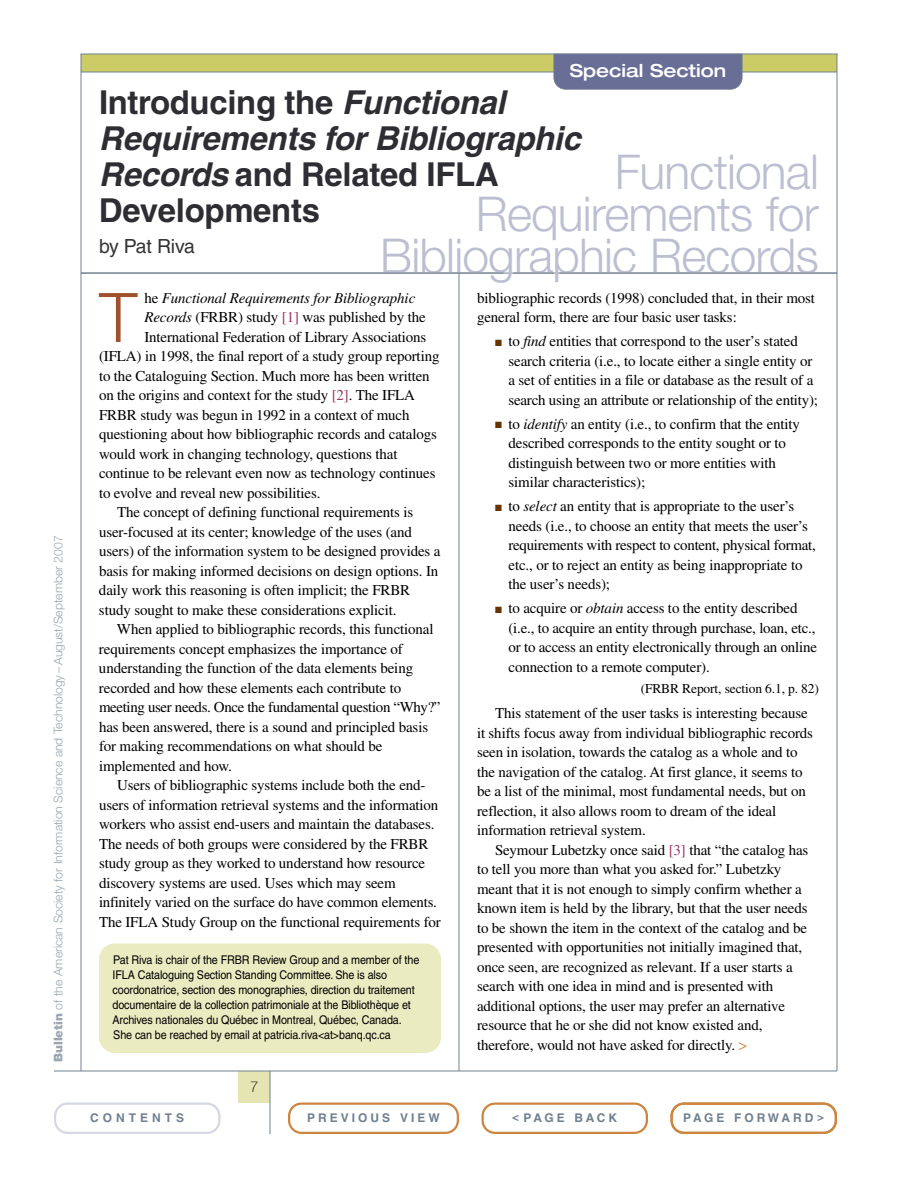
<style>
.page{position:relative;width:918px;height:1188px;background:#fff}
.page>*{position:absolute;margin:0;border:0;box-sizing:border-box;transform-origin:0 0}
.t1{font:300 68.55px "Helvetica Neue";color:#a0522d}
.t2{font:300 48px/42px "Helvetica Neue";letter-spacing:-.015em;color:#bcbed1;text-align:right}
.t3{font:italic 700 33px/36px "Helvetica";letter-spacing:-.01em;color:#2e2d33}
.t4{font:19.5px "Helvetica";letter-spacing:-.02em;color:#333}
.t5{font:500 expanded 18px "Helvetica Neue";color:#fff}
.t6{font:15px/19.5px "Times";letter-spacing:-.01em;color:#000}
.t7{font:italic 15px "Times";letter-spacing:-.01em;color:#000}
.t8{font:100 15px "Helvetica Neue";color:#000}
.t9{font:13.5px "Times";letter-spacing:-.01em;color:#000}
.t10{font:12px/15px "Helvetica";letter-spacing:-.01em;color:#000;scale:.9 1}
.t11{font:300 12px "Helvetica Neue";letter-spacing:-.005em;color:#9ba6b1}
.t12{font:700 12px "Helvetica";letter-spacing:.25em;color:#708090}
.t13{font:700 12px "Helvetica";letter-spacing:.215em;color:#708090}
.t14{font:700 12px "Helvetica";letter-spacing:.335em;color:#708090}
.s1{font-weight:900}
.s2{font-style:normal}
.s3{font-style:italic}
.s4{color:#936}
.s5{color:#630}
.s6{color:#cd853f}
</style>
<div class="page">
<hr style="left:81px;top:273px;width:756px;height:1px;background:#708090">
<div style="left:81px;top:54px;width:756px;height:18px;background:#cc6"></div>
<div style="left:238px;top:1071px;width:32px;height:31px;background:#e5e5b3"></div>
<svg style="left:54px;top:1102px;width:166px;height:32px"></svg>
<hr style="left:81px;top:72px;width:756px;height:1px;background:#708090">
<hr style="left:54px;top:1071px;width:783px;height:1px;background:#708090">
<hr style="left:270px;top:1071px;width:1px;height:63px;background:#708090">
<hr style="left:81px;top:54px;width:1px;height:1017px;background:#708090">
<hr style="left:459px;top:274px;width:1px;height:797px;background:#708090">
<hr style="left:837px;top:54px;width:1px;height:1017px;background:#708090">
<hr style="left:81px;top:54px;width:756px;height:1px;background:#708090">
<div style="left:99px;top:944px;width:342px;height:109px;background:#ebebc2;border-radius:16px"></div>
<svg style="left:670px;top:1102px;width:167px;height:32px"></svg>
<svg style="left:482px;top:1102px;width:166px;height:32px"></svg>
<svg style="left:288px;top:1102px;width:171px;height:32px"></svg>
<div style="left:554px;top:54px;width:188px;height:36px;background:#696e97"></div>
<p class="t11" style="left:54px;top:1062px;width:528px;rotate:-90deg"><span class="s1">Bulletin</span> of the American Society for Information Science and Technology – August/September 2007</p>
<p class="t5" style="left:570px;top:64px;width:158px">Special Section</p>
<h3 class="t3" style="left:99px;top:87px;width:483px"><span class="s2">Introducing the</span> Functional<br>Requirements for Bibliographic<br>Records <span class="s2">and Related IFLA<br>Developments</span></h3>
<h3 class="t4" style="left:99px;top:239px;width:97px">by Pat Riva</h3>
<h2 class="t2" style="left:380px;top:155px;width:440px">Functional<br>Requirements for<br>Bibliographic Records</h2>
<h1 class="t1" style="left:99px;top:293px;width:40px">T</h1>
<p class="t7" style="left:144px;top:293px;width:272px"><span class="s2">he</span> Functional Requirements for Bibliographic</p>
<p class="t6" style="left:144px;top:309px;width:283px"><span class="s3">Records</span> (FRBR) study <span class="s4">[1]</span> was published by the</p>
<p class="t6" style="left:144px;top:329px;width:284px">International Federation of Library Associations</p>
<p class="t6" style="left:99px;top:348px;width:342px">(IFLA) in 1998, the final report of a study group reporting</p>
<p class="t6" style="left:99px;top:368px;width:332px">to the Cataloguing Section. Much more has been written</p>
<p class="t6" style="left:99px;top:387px;width:318px">on the origins and context for the study <span class="s4">[2]</span>. The IFLA</p>
<p class="t6" style="left:99px;top:407px;width:312px">FRBR study was begun in 1992 in a context of much</p>
<p class="t6" style="left:99px;top:426px;width:340px">questioning about how bibliographic records and catalogs</p>
<p class="t6" style="left:99px;top:446px;width:300px">would work in changing technology, questions that</p>
<p class="t6" style="left:99px;top:465px;width:338px">continue to be relevant even now as technology continues</p>
<p class="t6" style="left:99px;top:485px;width:223px">to evolve and reveal new possibilities.</p>
<p class="t6" style="left:117px;top:504px;width:298px">The concept of defining functional requirements is</p>
<p class="t6" style="left:99px;top:524px;width:314px">user-focused at its center; knowledge of the uses (and</p>
<p class="t6" style="left:99px;top:543px;width:343px">users) of the information system to be designed provides a</p>
<p class="t6" style="left:99px;top:563px;width:341px">basis for making informed decisions on design options. In</p>
<p class="t6" style="left:99px;top:582px;width:313px">daily work this reasoning is often implicit; the FRBR</p>
<p class="t6" style="left:99px;top:602px;width:299px">study sought to make these considerations explicit.</p>
<p class="t6" style="left:117px;top:621px;width:318px">When applied to bibliographic records, this functional</p>
<p class="t6" style="left:99px;top:641px;width:305px">requirements concept emphasizes the importance of</p>
<p class="t6" style="left:99px;top:660px;width:316px">understanding the function of the data elements being</p>
<p class="t6" style="left:99px;top:680px;width:304px">recorded and how these elements each contribute to</p>
<p class="t6" style="left:99px;top:699px;width:343px">meeting user needs. Once the fundamental question “Why?”</p>
<p class="t6" style="left:99px;top:719px;width:331px">has been answered, there is a sound and principled basis</p>
<p class="t6" style="left:99px;top:738px;width:285px">for making recommendations on what should be</p>
<p class="t6" style="left:99px;top:758px;width:134px">implemented and how.</p>
<p class="t6" style="left:117px;top:777px;width:310px">Users of bibliographic systems include both the end-</p>
<p class="t6" style="left:99px;top:797px;width:341px">users of information retrieval systems and the information</p>
<p class="t6" style="left:99px;top:816px;width:337px">workers who assist end-users and maintain the databases.</p>
<p class="t6" style="left:99px;top:836px;width:331px">The needs of both groups were considered by the FRBR</p>
<p class="t6" style="left:99px;top:855px;width:328px">study group as they worked to understand how resource</p>
<p class="t6" style="left:99px;top:875px;width:298px">discovery systems are used. Uses which may seem</p>
<p class="t6" style="left:99px;top:894px;width:340px">infinitely varied on the surface do have common elements.</p>
<p class="t6" style="left:99px;top:914px;width:343px">The IFLA Study Group on the functional requirements for</p>
<p class="t10" style="left:112px;top:953px;width:342px">Pat Riva is chair of the FRBR Review Group and a member of the IFLA Cataloguing Section Standing Committee. She is also coordonatrice, section des monographies, direction du traitement documentaire de la collection patrimoniale at the Bibliothèque et Archives nationales du Québec in Montreal, Québec, Canada.<br>She can be reached by email at patricia.riva&lt;at&gt;banq.qc.ca</p>
<p class="t8" style="left:250px;top:1081px;width:10px">7</p>
<p class="t6" style="left:477px;top:290px;width:340px">bibliographic records (1998) concluded that, in their most general form, there are four basic user tasks:</p>
<p class="t6" style="left:508px;top:333px;width:311px;text-indent:-14px"><span class="s5">■</span> to <span class="s3">find</span> entities that correspond to the user’s stated search criteria (i.e., to locate either a single entity or a set of entities in a file or database as the result of a search using an attribute or relationship of the entity);</p>
<p class="t6" style="left:508px;top:416px;width:293px;text-indent:-14px"><span class="s5">■</span> to <span class="s3">identify</span> an entity (i.e., to confirm that the entity described corresponds to the entity sought or to distinguish between two or more entities with similar characteristics);</p>
<p class="t6" style="left:508px;top:498px;width:309px;text-indent:-14px"><span class="s5">■</span> to <span class="s3">select</span> an entity that is appropriate to the user’s needs (i.e., to choose an entity that meets the user’s requirements with respect to content, physical format, etc., or to reject an entity as being inappropriate to the user’s needs);</p>
<p class="t6" style="left:508px;top:600px;width:310px;text-indent:-13px"><span class="s5">■</span> to acquire or <span class="s3">obtain</span> access to the entity described (i.e., to acquire an entity through purchase, loan, etc., or to access an entity electronically through an online connection to a remote computer).</p>
<p class="t9" style="left:641px;top:684px;width:180px">(FRBR Report, section 6.1, p. 82)</p>
<p class="t6" style="left:477px;top:705px;width:338px;text-indent:18px">This statement of the user tasks is interesting because it shifts focus away from individual bibliographic records seen in isolation, towards the catalog as a whole and to the navigation of the catalog. At first glance, it seems to be a list of the minimal, most fundamental needs, but on reflection, it also allows room to dream of the ideal information retrieval system.</p>
<p class="t6" style="left:477px;top:842px;width:333px;text-indent:18px">Seymour Lubetzky once said <span class="s4">[3]</span> that “the catalog has to tell you more than what you asked for.” Lubetzky meant that it is not enough to simply confirm whether a known item is held by the library, but that the user needs to be shown the item in the context of the catalog and be presented with opportunities not initially imagined that, once seen, are recognized as relevant. If a user starts a search with one idea in mind and is presented with additional options, the user may prefer an alternative resource that he or she did not know existed and, therefore, would not have asked for directly. <span class="s6">&gt;</span></p>
<p class="t14" style="left:90px;top:1113px;width:95px">CONTENTS</p>
<p class="t12" style="left:307px;top:1113px;width:134px">PREVIOUS VIEW</p>
<p class="t13" style="left:512px;top:1113px;width:107px">&lt; PAGE BACK</p>
<p class="t12" style="left:683px;top:1113px;width:143px">PAGE FORWARD&gt;</p>
</div>
